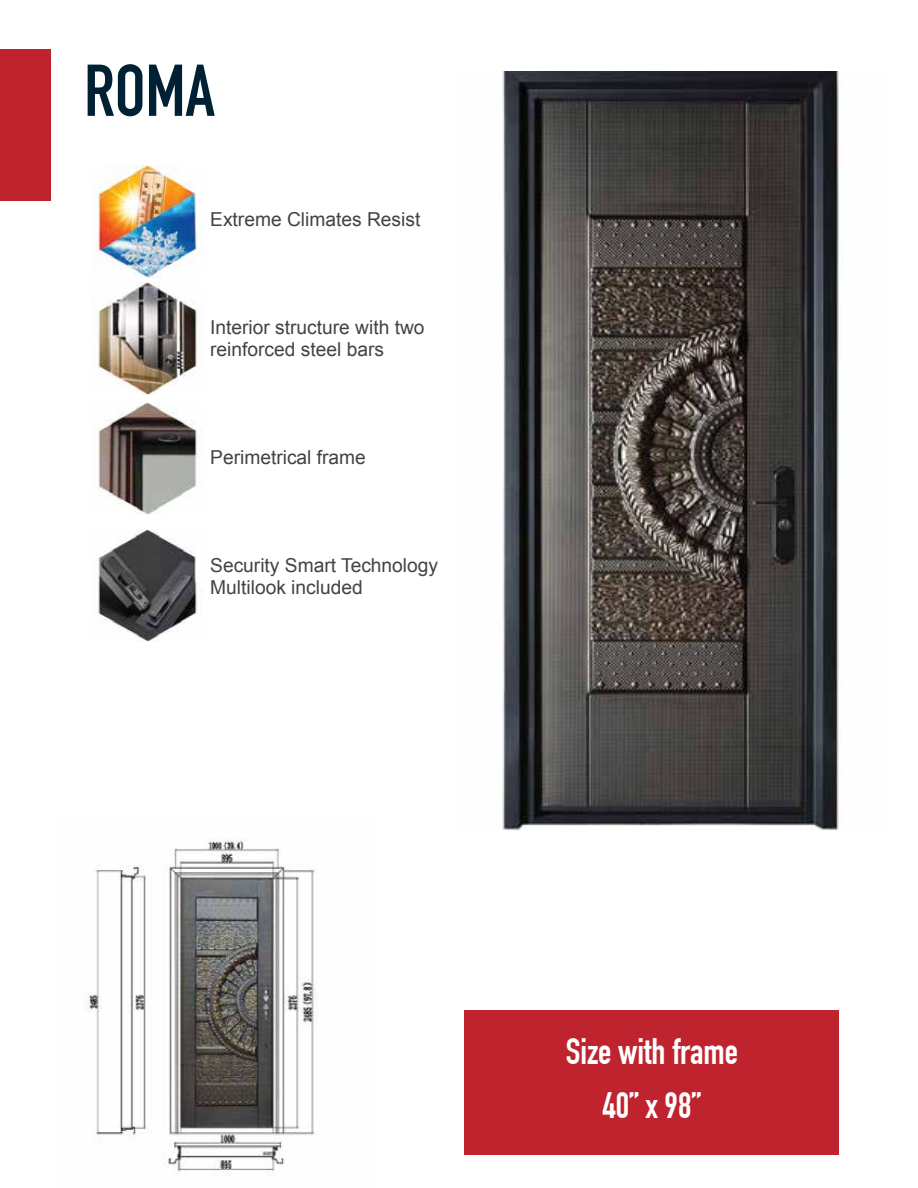
<style>
.page{position:relative;width:918px;height:1188px;background:#fff}
.page>*{position:absolute;margin:0;border:0;box-sizing:border-box;transform-origin:0 0}
.t1{font:700 72px "DIN Condensed";color:#002134}
.t2{font:700 36px/54px "DIN Condensed";color:#fff;text-align:center}
.t3{font:19.2px/21.6px "Arial";color:#444244}
</style>
<div class="page">
<img style="left:502px;top:71px;width:337px;height:760px">
<div style="left:0;top:49px;width:51px;height:151px;background:#bf232e"></div>
<img style="left:84px;top:839px;width:234px;height:337px">
<img style="left:97px;top:282px;width:100px;height:112px">
<img style="left:91px;top:166px;width:106px;height:112px">
<img style="left:98px;top:403px;width:99px;height:111px">
<img style="left:98px;top:530px;width:99px;height:111px">
<div style="left:465px;top:1010px;width:374px;height:145px;background:#bf232e"></div>
<h1 class="t1" style="left:84px;top:48px;width:132px">ROMA</h1>
<p class="t3" style="left:210px;top:209px;width:212px">Extreme Climates Resist</p>
<p class="t3" style="left:210px;top:317px;width:216px">Interior structure with two reinforced steel bars</p>
<p class="t3" style="left:210px;top:447px;width:157px">Perimetrical frame</p>
<p class="t3" style="left:210px;top:555px;width:229px">Security Smart Technology<br>Multilook included</p>
<h2 class="t2" style="left:566px;top:1025px;width:174px">Size with frame<br>40” x 98”</h2>
</div>
